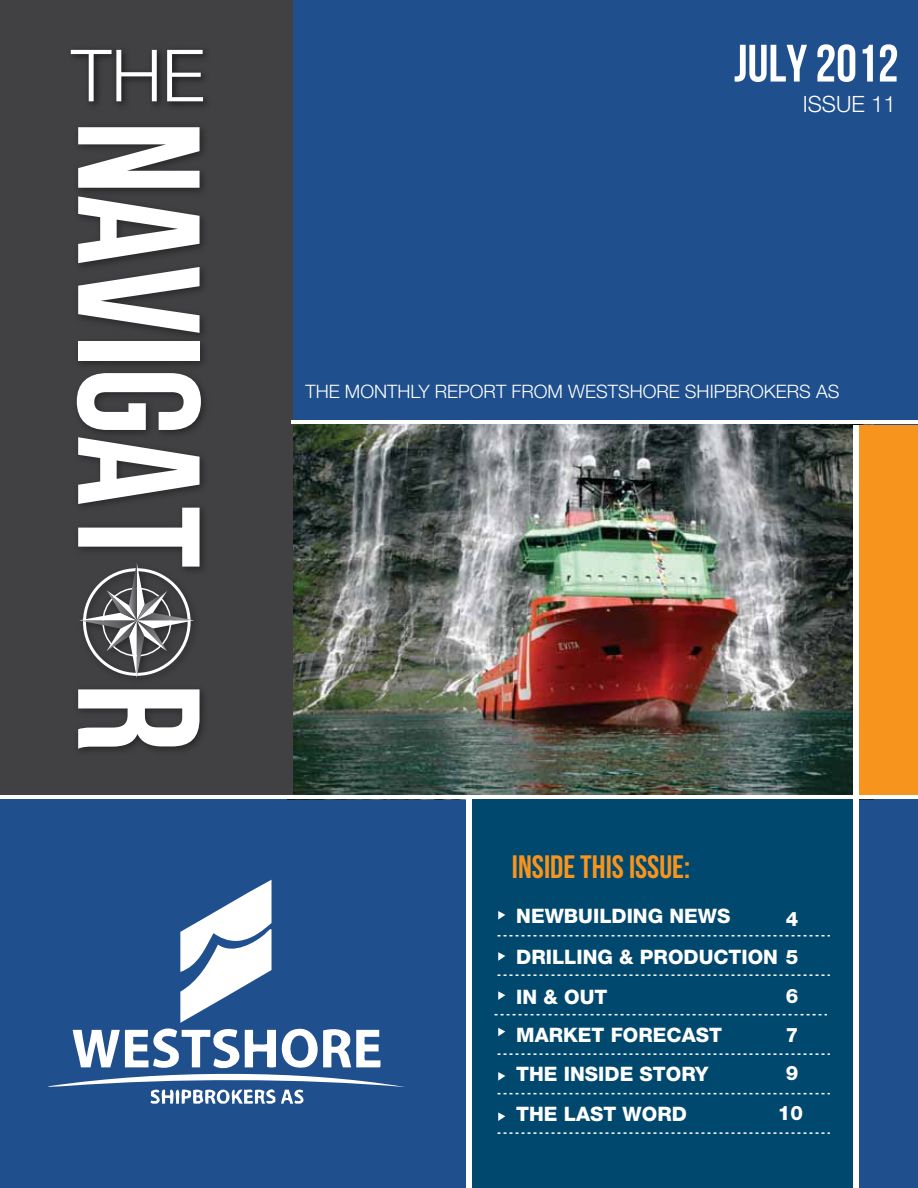
<style>
.page{position:relative;width:918px;height:1188px;background:#1f4f8d}
.page>*{position:absolute;margin:0;border:0;box-sizing:border-box;transform-origin:0 0}
.t1{font:300 72px "Helvetica Neue LT Std";color:#fff}
.t2{font:52.5px "Bebas Neue";color:#fff}
.t3{font:32.4px "Bebas Neue";color:#f7941e}
.t4{font:300 22.5px "Helvetica Neue LT Std";color:#fff}
.t5{font:800 19.95px/39px "Helvetica Neue LT Std";color:#fff;text-align:justify}
.t6{font:300 18.6px "Helvetica Neue LT Std";color:#fff}
</style>
<div class="page">
<img style="left:292px;top:424px;width:581px;height:372px">
<div style="left:0;top:0;width:292px;height:796px;background:#414042"></div>
<div style="left:469px;top:798px;width:390px;height:390px;background:#00486e"></div>
<svg style="left:498px;top:935px;width:332px;height:1px"></svg>
<svg style="left:498px;top:974px;width:332px;height:2px"></svg>
<svg style="left:498px;top:1053px;width:332px;height:2px"></svg>
<svg style="left:498px;top:1093px;width:332px;height:1px"></svg>
<svg style="left:498px;top:1132px;width:332px;height:2px"></svg>
<svg style="left:498px;top:911px;width:7px;height:9px"></svg>
<svg style="left:498px;top:952px;width:7px;height:9px"></svg>
<svg style="left:498px;top:991px;width:7px;height:9px"></svg>
<svg style="left:498px;top:1028px;width:7px;height:8px"></svg>
<svg style="left:498px;top:1072px;width:7px;height:9px"></svg>
<svg style="left:498px;top:1112px;width:7px;height:9px"></svg>
<div style="left:467px;top:796px;width:5px;height:392px;background:#fff"></div>
<div style="left:859px;top:425px;width:59px;height:371px;background:#f7941e"></div>
<svg style="left:78px;top:127px;width:122px;height:61px"></svg>
<svg style="left:78px;top:196px;width:122px;height:137px"></svg>
<img style="left:78px;top:334px;width:125px;height:31px">
<div style="left:78px;top:342px;width:122px;height:19px;background:#fff"></div>
<img style="left:76px;top:389px;width:128px;height:29px">
<svg style="left:77px;top:373px;width:124px;height:57px"></svg>
<svg style="left:78px;top:690px;width:122px;height:59px"></svg>
<hr style="left:0;top:796px;width:918px;height:3px;background:#fff">
<div style="left:854px;top:425px;width:5px;height:763px;background:#fff"></div>
<svg style="left:48px;top:880px;width:356px;height:224px"></svg>
<hr style="left:291px;top:421px;width:627px;height:3px;background:#fff">
<svg style="left:495px;top:1014px;width:332px;height:1px"></svg>
<img style="left:78px;top:554px;width:125px;height:136px">
<svg style="left:78px;top:437px;width:122px;height:241px"></svg>
<h1 class="t1" style="left:71px;top:32px;width:135px">THE</h1>
<h2 class="t2" style="left:734px;top:34px;width:166px">JULY 2012</h2>
<p class="t4" style="left:803px;top:90px;width:95px">ISSUE 11</p>
<p class="t6" style="left:305px;top:380px;width:536px">THE MONTHLY REPORT FROM WESTSHORE SHIPBROKERS AS</p>
<h3 class="t3" style="left:512px;top:849px;width:180px">INSIDE THIS ISSUE:</h3>
<p class="t5" style="left:516px;top:896px;width:216px">NEWBUILDING NEWS</p>
<p class="t5" style="left:516px;top:899px;width:284px;text-indent:270px">4<br>DRILLING &amp; PRODUCTION 5<br>IN &amp; OUT</p>
<p class="t5" style="left:786px;top:977px;width:14px">6</p>
<p class="t5" style="left:516px;top:1015px;width:207px">MARKET FORECAST</p>
<p class="t5" style="left:786px;top:1015px;width:14px">7</p>
<p class="t5" style="left:516px;top:1055px;width:194px">THE INSIDE STORY</p>
<p class="t5" style="left:786px;top:1054px;width:14px">9</p>
<p class="t5" style="left:516px;top:1094px;width:172px">THE LAST WORD</p>
<p class="t5" style="left:778px;top:1094px;width:27px">10</p>
</div>
